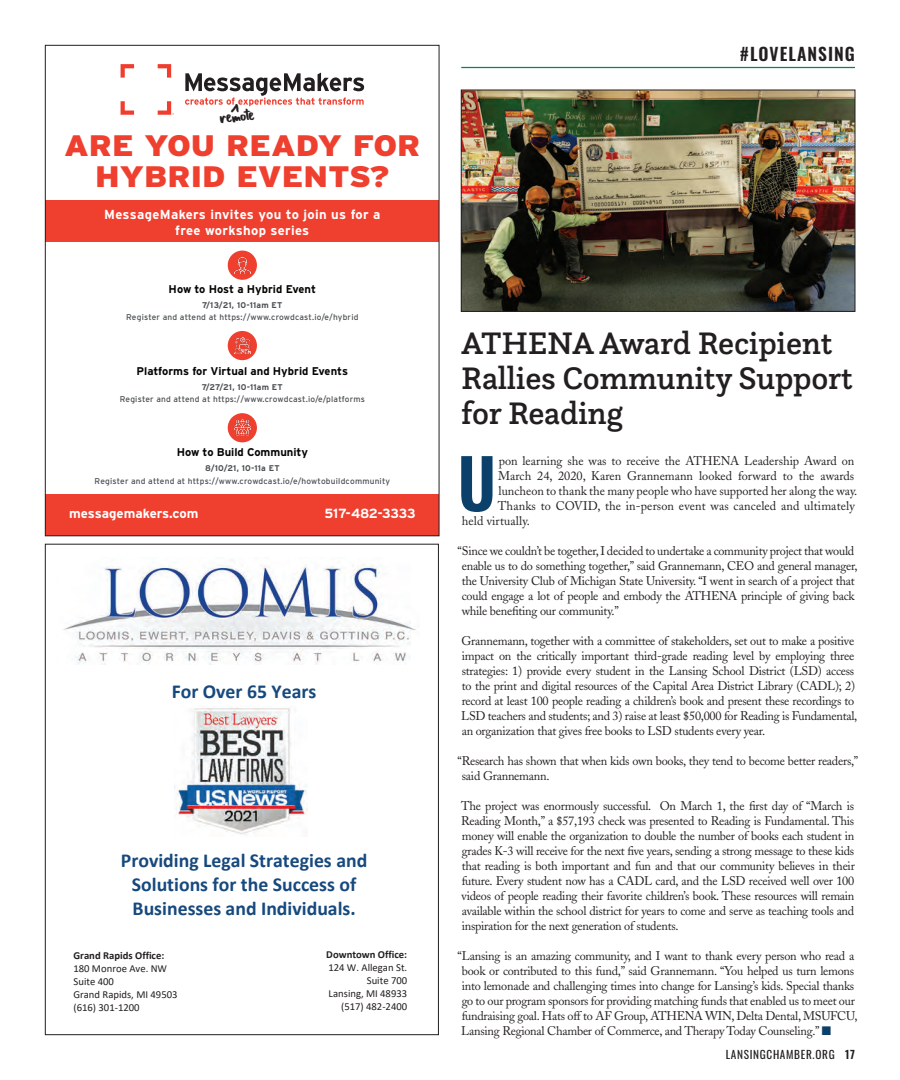
<style>
.page{position:relative;width:900px;height:1080px;background:#fff}
.page>*{position:absolute;margin:0;border:0;box-sizing:border-box;transform-origin:0 0}
.t1{font:600 68px "Oswald";color:#0b406a}
.t2{font:500 32.5px/35px "Questa Slab";letter-spacing:-.01em;color:#231f20}
.t3{font:900 29.62px/31.2px "Interstate";color:#ef3f2f;text-align:center;scale:1.1 1}
.t4{font:700 19.75px/24.1px "Calibri";color:#16497d;text-align:center}
.t5{font:600 17.5px "Oswald";letter-spacing:.06em;color:#231f20}
.t6{font:14.88px "Permanent Marker";color:#231f20;scale:1.1 1}
.t7{font:14px "Spring Garden";color:#231f20}
.t8{font:700 13.25px "Interstate";letter-spacing:-.01em;color:#fff}
.t9{font:700 13.12px/16.2px "Interstate";letter-spacing:.025em;color:#fff;text-align:center}
.t10{font:12.5px/15px "Adobe Caslon";letter-spacing:-.02em;color:#231f20}
.t11{font:12.5px "Adobe Caslon";color:#231f20}
.t12{font:12.5px "Adobe Caslon";letter-spacing:.01em;color:#231f20}
.t13{font:700 11.25px "Interstate";color:#040503}
.t14{font:11.25px "Oswald";letter-spacing:.06em;color:#231f20}
.t15{font:10.62px/13px "Calibri";color:#231f20;text-align:right}
.t16{font:700 10.62px "Calibri";color:#231f20}
.t17{font:8.38px "Interstate";letter-spacing:.025em;color:#4b4f51}
.t18{font:700 8.38px "Interstate";letter-spacing:.025em;color:#4b4f51}
.s1{color:#0b406a}
.s2{font-weight:600}
</style>
<div class="page">
<div style="left:45px;top:494px;width:394px;height:42px;background:#ef3f2f"></div>
<div style="left:46px;top:201px;width:393px;height:41px;background:#ef3f2f"></div>
<svg style="left:121px;top:101px;width:13px;height:14px"></svg>
<svg style="left:121px;top:64px;width:13px;height:14px"></svg>
<svg style="left:158px;top:64px;width:13px;height:14px"></svg>
<svg style="left:158px;top:101px;width:16px;height:14px"></svg>
<svg style="left:185px;top:73px;width:179px;height:34px"></svg>
<div style="left:228px;top:413px;width:29px;height:29px;background:#ef3f2f;border-radius:50%"></div>
<img style="left:234px;top:420px;width:16px;height:16px">
<div style="left:228px;top:331px;width:29px;height:29px;background:#ef3f2f;border-radius:50%"></div>
<img style="left:234px;top:337px;width:16px;height:17px">
<div style="left:228px;top:251px;width:29px;height:29px;background:#ef3f2f;border-radius:50%"></div>
<img style="left:234px;top:257px;width:16px;height:16px">
<img style="left:174px;top:707px;width:134px;height:127px">
<img style="left:63px;top:559px;width:353px;height:106px">
<hr style="left:461px;top:67px;width:394px;height:1px;background:#008751">
<img style="left:463px;top:92px;width:390px;height:218px">
<div style="left:461px;top:90px;width:394px;height:222px;border:1px solid #231f20"></div>
<p class="t6" style="left:231px;top:99px;width:9px">^</p>
<p class="t7" style="left:218px;top:107px;width:36px;rotate:-7deg">remote</p>
<h3 class="t3" style="left:64px;top:130px;width:326px">ARE YOU READY FOR<br>HYBRID EVENTS?</h3>
<p class="t9" style="left:104px;top:206px;width:278px">MessageMakers invites you to join us for a free workshop series</p>
<p class="t13" style="left:169px;top:282px;width:149px">How to Host a Hybrid Event</p>
<p class="t17" style="left:126px;top:312px;width:234px">Register and attend at https://www.crowdcast.io/e/hybrid</p>
<p class="t18" style="left:202px;top:300px;width:82px">7/13/21, 10-11am ET</p>
<p class="t13" style="left:137px;top:365px;width:213px">Platforms for Virtual and Hybrid Events</p>
<p class="t18" style="left:202px;top:382px;width:83px">7/27/21, 10-11am ET</p>
<p class="t17" style="left:120px;top:394px;width:247px">Register and attend at https://www.crowdcast.io/e/platforms</p>
<p class="t13" style="left:177px;top:446px;width:133px">How to Build Community</p>
<p class="t18" style="left:205px;top:464px;width:76px">8/10/21, 10-11a ET</p>
<p class="t17" style="left:95px;top:476px;width:297px">Register and attend at https://www.crowdcast.io/e/howtobuildcommunity</p>
<p class="t8" style="left:69px;top:506px;width:131px">messagemakers.com</p>
<p class="t8" style="left:325px;top:506px;width:93px">517-482-3333</p>
<h3 class="t4" style="left:172px;top:679px;width:146px">For Over 65 Years</h3>
<h3 class="t4" style="left:121px;top:848px;width:248px">Providing Legal Strategies and<br>Solutions for the Success of<br>Businesses and Individuals.</h3>
<p class="t16" style="left:73px;top:948px;width:92px">Grand Rapids Office:</p>
<p class="t15" style="left:73px;top:961px;width:106px;text-align:left">180 Monroe Ave. NW<br>Suite 400<br>Grand Rapids, MI 49503 (616) 301‐1200</p>
<p class="t16" style="left:326px;top:947px;width:82px">Downtown Office:</p>
<p class="t15" style="left:328px;top:960px;width:80px">124 W. Allegan St.<br>Suite 700<br>Lansing, MI 48933 (517) 482‐2400</p>
<h3 class="t5" style="left:740px;top:45px;width:117px">#LOVELANSING</h3>
<h2 class="t2" style="left:461px;top:325px;width:393px">ATHENA Award Recipient<br>Rallies Community Support for Reading</h2>
<h1 class="t1" style="left:458px;top:448px;width:40px">U</h1>
<p class="t11" style="left:499px;top:453px;width:357px">pon learning she was to receive the ATHENA Leadership Award on</p>
<p class="t11" style="left:498px;top:468px;width:357px">March 24, 2020, Karen Grannemann looked forward to the awards</p>
<p class="t11" style="left:499px;top:483px;width:360px">luncheon to thank the many people who have supported her along the way.</p>
<p class="t12" style="left:498px;top:498px;width:358px">Thanks to COVID, the in-person event was canceled and ultimately</p>
<p class="t12" style="left:462px;top:513px;width:70px">held virtually.</p>
<p class="t10" style="left:462px;top:543px;width:397px;text-indent:-4px">“Since we couldn’t be together, I decided to undertake a community project that would enable us to do something together,” said Grannemann, CEO and general manager, the University Club of Michigan State University. “I went in search of a project that could engage a lot of people and embody the ATHENA principle of giving back while benefiting our community.”</p>
<p class="t10" style="left:461px;top:633px;width:398px">Grannemann, together with a committee of stakeholders, set out to make a positive impact on the critically important third-grade reading level by employing three strategies: 1) provide every student in the Lansing School District (LSD) access to the print and digital resources of the Capital Area District Library (CADL); 2) record at least 100 people reading a children’s book and present these recordings to LSD teachers and students; and 3) raise at least $50,000 for Reading is Fundamental, an organization that gives free books to LSD students every year.</p>
<p class="t10" style="left:462px;top:753px;width:398px;text-indent:-4px">“Research has shown that when kids own books, they tend to become better readers,” said Grannemann.</p>
<p class="t10" style="left:461px;top:798px;width:395px;text-align:justify">The project was enormously successful. On March 1, the first day of “March is Reading Month,” a $57,193 check was presented to Reading is Fundamental. This money will enable the organization to double the number of books each student in grades K-3 will receive for the next five years, sending a strong message to these kids that reading is both important and fun and that our community believes in their future. Every student now has a CADL card, and the LSD received well over 100 videos of people reading their favorite children’s book. These resources will remain available within the school district for years to come and serve as teaching tools and inspiration for the next generation of students.</p>
<p class="t10" style="left:458px;top:948px;width:401px">“Lansing is an amazing community, and I want to thank every person who read a book or contributed to this fund,” said Grannemann. “You helped us turn lemons into lemonade and challenging times into change for Lansing’s kids. Special thanks go to our program sponsors for providing matching funds that enabled us to meet our fundraising goal. Hats off to AF Group, ATHENA WIN, Delta Dental, MSUFCU, Lansing Regional Chamber of Commerce, and Therapy Today Counseling.” <span class="s1">■</span></p>
<p class="t14" style="left:726px;top:1044px;width:131px">LANSINGCHAMBER.ORG <span class="s2">17</span></p>
</div>
